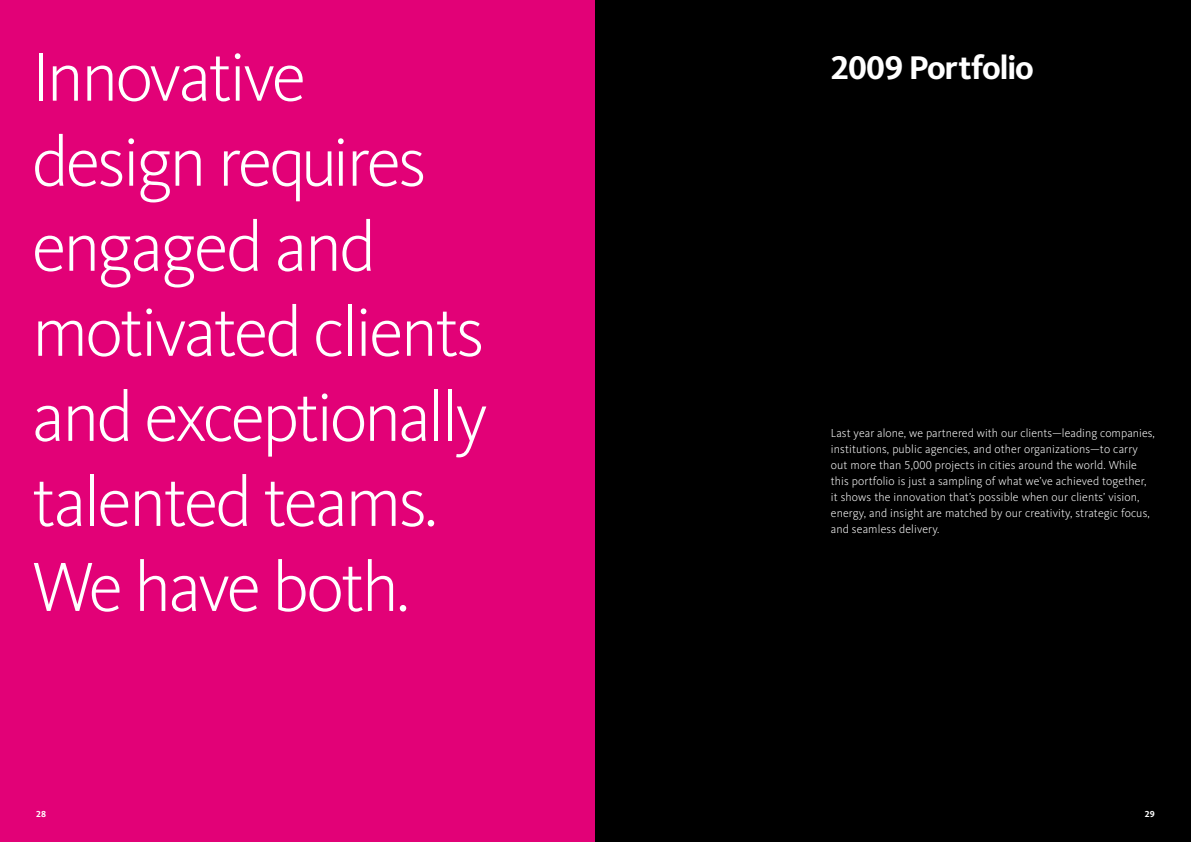
<style>
.page{position:relative;width:1191px;height:842px;background:#fff}
.page>*{position:absolute;margin:0;border:0;box-sizing:border-box;transform-origin:0 0}
.t1{font:300 72px/85px "Kievit OT";letter-spacing:-.04em;color:#fff}
.t2{font:700 34px "Kievit OT";letter-spacing:-.035em;color:#fff}
.t3{font:300 12px/16px "Kievit OT";letter-spacing:.01em;color:#fff}
.t4{font:700 9px "Kievit OT";color:#fff}
</style>
<div class="page">
<div style="left:0;top:0;width:595px;height:842px;background:#e20177"></div>
<div style="left:595px;top:0;width:596px;height:842px;background:#000"></div>
<h1 class="t1" style="left:32px;top:35px;width:457px">Innovative design requires engaged and motivated clients and exceptionally talented teams.<br>We have both.</h1>
<h2 class="t2" style="left:831px;top:48px;width:204px">2009 Portfolio</h2>
<p class="t3" style="left:831px;top:425px;width:326px">Last year alone, we partnered with our clients—leading companies, institutions, public agencies, and other organizations—to carry out more than 5,000 projects in cities around the world. While this portfolio is just a sampling of what we’ve achieved together, it shows the innovation that’s possible when our clients’ vision, energy, and insight are matched by our creativity, strategic focus, and seamless delivery.</p>
<p class="t4" style="left:36px;top:809px;width:12px">28</p>
<p class="t4" style="left:1145px;top:809px;width:12px">29</p>
</div>
